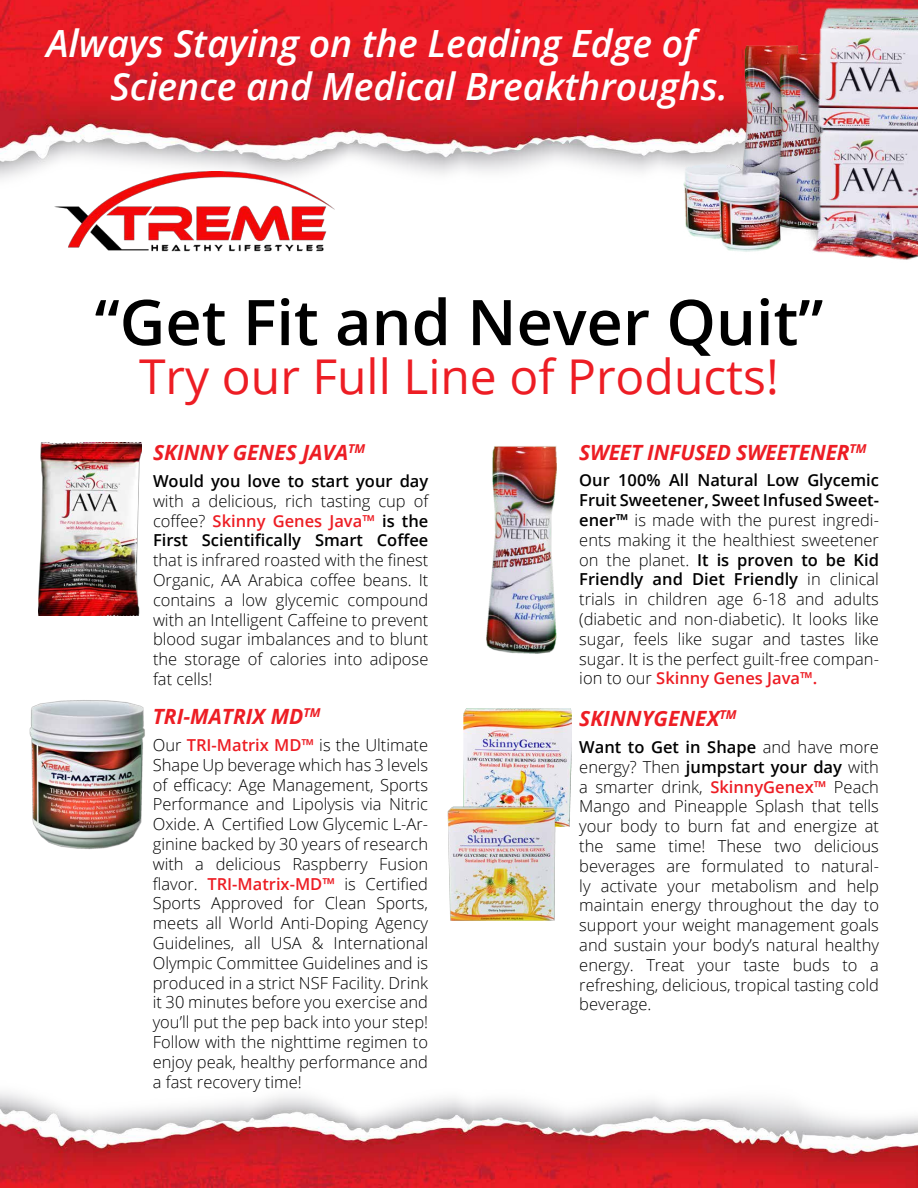
<style>
.page{position:relative;width:918px;height:1188px;background:#fff}
.page>*{position:absolute;margin:0;border:0;box-sizing:border-box;transform-origin:0 0}
.t1{font:600 63px "Open Sans";color:#000}
.t2{font:48px "Open Sans";color:#ed1d24}
.t3{font:italic 600 37.5px "Open Sans";color:#fff}
.t4{font:italic 700 21px "Open Sans";color:#ed1d24}
.t5{font:300 16.5px/19.8px "Open Sans";color:#000;text-align:justify}
.t6{font:600 16.5px "Open Sans";color:#000}
.s1{font-weight:600;color:#ed1d24}
.s2{font-weight:600}
</style>
<div class="page">
<img style="left:0;top:1092px;width:918px;height:96px">
<img style="left:0;top:0;width:918px;height:179px">
<img style="left:54px;top:171px;width:280px;height:81px">
<img style="left:640px;top:3px;width:278px;height:257px">
<img style="left:38px;top:442px;width:104px;height:173px">
<img style="left:463px;top:708px;width:108px;height:118px">
<img style="left:448px;top:807px;width:108px;height:114px">
<img style="left:29px;top:700px;width:116px;height:150px">
<img style="left:486px;top:446px;width:71px;height:208px">
<h3 class="t3" style="left:46px;top:18px;width:651px">Always Staying on the Leading Edge of</h3>
<h3 class="t3" style="left:110px;top:61px;width:619px">Science and Medical Breakthroughs.</h3>
<h1 class="t1" style="left:95px;top:279px;width:730px">“Get Fit and Never Quit”</h1>
<h2 class="t2" style="left:139px;top:343px;width:641px">Try our Full Line of Products!</h2>
<p class="t4" style="left:153px;top:437px;width:214px">SKINNY GENES JAVA<sup>TM</sup></p>
<p class="t6" style="left:153px;top:470px;width:277px">Would you love to start your day</p>
<p class="t5" style="left:153px;top:490px;width:277px">with a delicious, rich tasting cup of coffee? <span class="s1">Skinny Genes Java™</span> <span class="s2">is the First Scientifically Smart Coffee</span></p>
<p class="t5" style="left:153px;top:550px;width:277px">that is infrared roasted with the finest Organic, AA Arabica coffee beans. It contains a low glycemic compound with an Intelligent Caffeine to prevent blood sugar imbalances and to blunt the storage of calories into adipose fat cells!</p>
<p class="t4" style="left:579px;top:703px;width:159px">SKINNYGENEX<sup>TM</sup></p>
<p class="t5" style="left:579px;top:737px;width:301px"><span class="s2">Want to Get in Shape</span> and have more energy? Then <span class="s2">jumpstart your day</span> with a smarter drink, <span class="s1">SkinnyGenex™</span> Peach Mango and Pineapple Splash that tells your body to burn fat and energize at the same time! These two delicious beverages are formulated to natural&shy;ly activate your metabolism and help maintain energy throughout the day to support your weight management goals and sustain your body’s natural healthy energy. Treat your taste buds to a refreshing, delicious, tropical tasting cold beverage.</p>
<p class="t4" style="left:579px;top:437px;width:289px">SWEET INFUSED SWEETENER<sup>TM</sup></p>
<p class="t5" style="left:579px;top:470px;width:301px"><span class="s2">Our 100% All Natural Low Glycemic Fruit Sweetener, Sweet Infused Sweet&shy;ener™</span> is made with the purest ingredi&shy;ents making it the healthiest sweetener on the planet. <span class="s2">It is proven to be Kid Friendly and Diet Friendly</span> in clinical trials in children age 6-18 and adults (diabetic and non-diabetic). It looks like sugar, feels like sugar and tastes like sugar. It is the perfect guilt-free compan&shy;ion to our <span class="s1">Skinny Genes Java™.</span></p>
<p class="t4" style="left:153px;top:701px;width:169px">TRI-MATRIX MD<sup>TM</sup></p>
<p class="t5" style="left:153px;top:735px;width:277px">Our <span class="s1">TRI-Matrix MD™</span> is the Ultimate Shape Up beverage which has 3 levels of efficacy: Age Management, Sports Performance and Lipolysis via Nitric Oxide. A Certified Low Glycemic L-Ar&shy;ginine backed by 30 years of research with a delicious Raspberry Fusion flavor. <span class="s1">TRI-Matrix-MD™</span> is Certified Sports Approved for Clean Sports, meets all World Anti-Doping Agency Guidelines, all USA &amp; International Olympic Committee Guidelines and is produced in a strict NSF Facility. Drink it 30 minutes before you exercise and you’ll put the pep back into your step!<br>Follow with the nighttime regimen to enjoy peak, healthy performance and a fast recovery time!</p>
</div>
